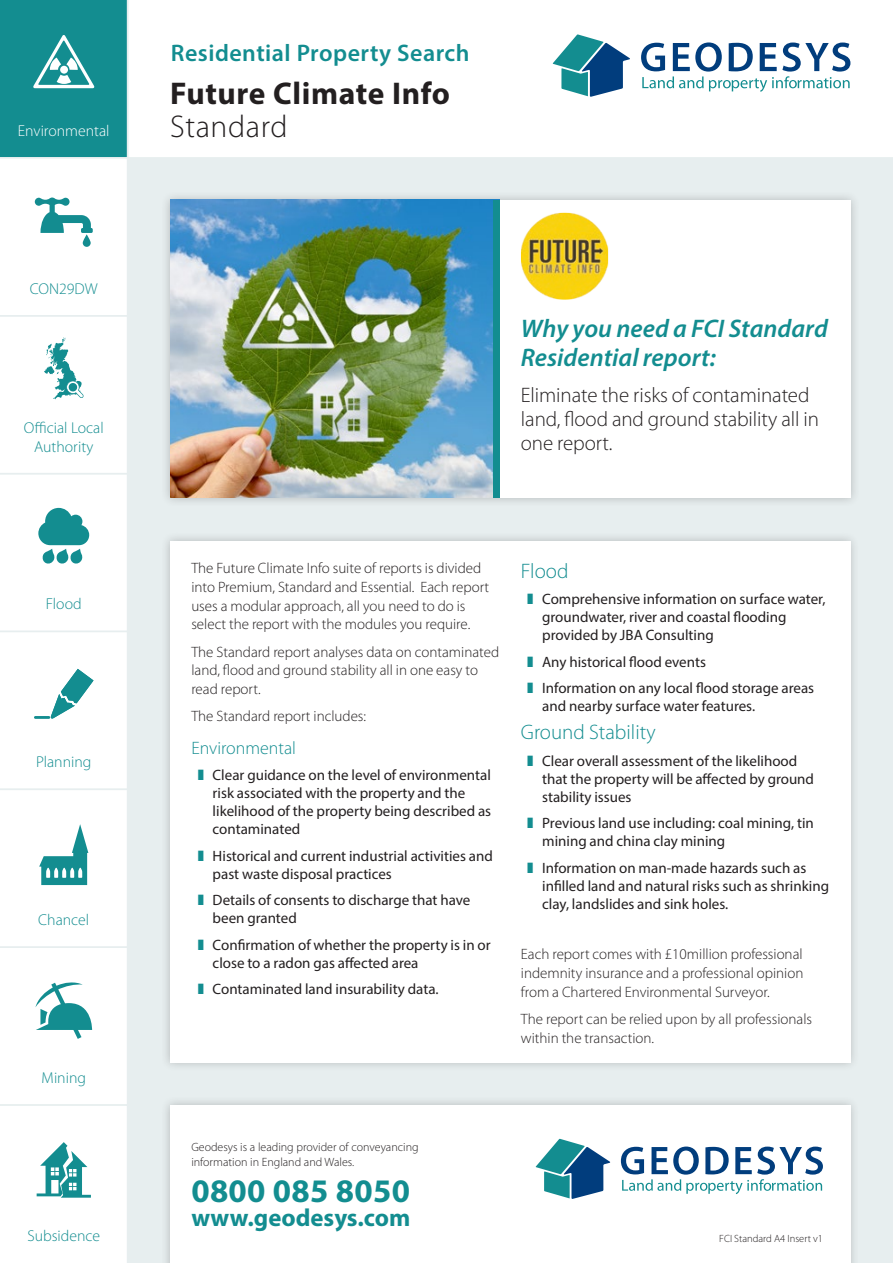
<style>
.page{position:relative;width:893px;height:1263px;background:#e7eeef}
.page>*{position:absolute;margin:0;border:0;box-sizing:border-box;transform-origin:0 0}
.t1{font:700 33px "Myriad Pro";letter-spacing:.01em;color:#138d90}
.t2{font:700 31.5px "Myriad Pro";letter-spacing:.02em;color:#231f20}
.t3{font:300 31.5px "Myriad Pro";letter-spacing:.02em;color:#231f20}
.t4{font:italic 600 25.5px/28.5px "Myriad Pro";color:#138d90}
.t5{font:700 24.75px "Myriad Pro";color:#138d90}
.t6{font:600 24px "Myriad Pro";letter-spacing:.02em;color:#138d90}
.t7{font:300 21px/24px "Myriad Pro";letter-spacing:-.005em;color:#231f20}
.t8{font:300 21px "Myriad Pro";color:#138d90}
.t9{font:300 18px "Myriad Pro";color:#138d90}
.t10{font:300 15.75px/18.9px "Myriad Pro";color:#138d90;text-align:center}
.t11{font:300 15.75px "Myriad Pro";color:#fff}
.t12{font:15px/18px "Myriad Pro";color:#231f20}
.t13{font:300 15px/18.8px "Myriad Pro";color:#231f20}
.t14{font:300 12px/15px "Myriad Pro";color:#231f20}
.t15{font:300 10.5px "Myriad Pro";color:#231f20}
.s1{color:#138d90}
</style>
<div class="page">
<div style="left:129px;top:0;width:764px;height:157px;background:#fff"></div>
<div style="left:161px;top:1095px;width:699px;height:168px;background:#231f20;opacity:.24"></div>
<div style="left:170px;top:1105px;width:680px;height:158px;background:#fff"></div>
<svg style="left:0;top:0;width:127px;height:1263px;background:#d6ebeb"></svg>
<svg style="left:536px;top:1139px;width:74px;height:60px"></svg>
<svg style="left:621px;top:1146px;width:202px;height:48px"></svg>
<svg style="left:553px;top:34px;width:77px;height:63px;background:#67a0b4"></svg>
<svg style="left:641px;top:42px;width:209px;height:50px;background:#b6cbda"></svg>
<div style="left:161px;top:190px;width:699px;height:317px;background:#231f20;opacity:.24"></div>
<div style="left:170px;top:200px;width:680px;height:297px;background:#fff"></div>
<img style="left:171px;top:200px;width:322px;height:297px">
<div style="left:161px;top:531px;width:699px;height:541px;background:#231f20;opacity:.24"></div>
<div style="left:170px;top:541px;width:680px;height:521px;background:#fff"></div>
<div style="left:493px;top:200px;width:7px;height:297px;background:#138d90"></div>
<img style="left:521px;top:213px;width:87px;height:87px">
<p class="t11" style="left:18px;top:121px;width:93px">Environmental</p>
<p class="t10" style="left:30px;top:279px;width:69px">CON29DW</p>
<p class="t10" style="left:24px;top:418px;width:81px">Official Local<br>Authority</p>
<p class="t10" style="left:46px;top:595px;width:37px">Flood</p>
<p class="t10" style="left:36px;top:752px;width:57px">Planning</p>
<p class="t10" style="left:38px;top:910px;width:53px">Chancel</p>
<p class="t10" style="left:42px;top:1068px;width:46px">Mining</p>
<p class="t10" style="left:27px;top:1226px;width:74px">Subsidence</p>
<h3 class="t6" style="left:171px;top:38px;width:300px">Residential Property Search</h3>
<h2 class="t2" style="left:170px;top:73px;width:281px">Future Climate Info</h2>
<h2 class="t3" style="left:170px;top:108px;width:119px">Standard</h2>
<h3 class="t4" style="left:521px;top:314px;width:308px">Why you need a FCI Standard<br>Residential report:</h3>
<h3 class="t7" style="left:521px;top:383px;width:300px">Eliminate the risks of contaminated land, flood and ground stability all in one report.</h3>
<p class="t13" style="left:191px;top:559px;width:299px">The Future Climate Info suite of reports is divided into Premium, Standard and Essential. Each report uses a modular approach, all you need to do is select the report with the modules you require.</p>
<p class="t13" style="left:191px;top:642px;width:309px">The Standard report analyses data on contaminated land, flood and ground stability all in one easy to read report.</p>
<p class="t13" style="left:191px;top:707px;width:176px">The Standard report includes:</p>
<p class="t9" style="left:191px;top:737px;width:106px">Environmental</p>
<p class="t12" style="left:213px;top:766px;width:280px;text-indent:-15px"><span class="s1">❚</span> Clear guidance on the level of environmental risk associated with the property and the likelihood of the property being described as contaminated</p>
<p class="t12" style="left:213px;top:847px;width:282px;text-indent:-15px"><span class="s1">❚</span> Historical and current industrial activities and past waste disposal practices</p>
<p class="t12" style="left:213px;top:891px;width:259px;text-indent:-15px"><span class="s1">❚</span> Details of consents to discharge that have been granted</p>
<p class="t12" style="left:213px;top:936px;width:280px;text-indent:-15px"><span class="s1">❚</span> Confirmation of whether the property is in or close to a radon gas affected area</p>
<p class="t12" style="left:198px;top:980px;width:242px"><span class="s1">❚</span> Contaminated land insurability data.</p>
<h3 class="t8" style="left:521px;top:558px;width:49px">Flood</h3>
<p class="t12" style="left:542px;top:590px;width:285px;text-indent:-15px"><span class="s1">❚</span> Comprehensive information on surface water, groundwater, river and coastal flooding provided by JBA Consulting</p>
<p class="t12" style="left:527px;top:648px;width:288px;line-height:26.5px"><span class="s1">❚</span> Any historical flood events<br><span class="s1">❚</span> Information on any local flood storage areas</p>
<p class="t12" style="left:542px;top:697px;width:215px">and nearby surface water features.</p>
<h3 class="t8" style="left:521px;top:720px;width:136px">Ground Stability</h3>
<p class="t12" style="left:542px;top:752px;width:273px;text-indent:-15px"><span class="s1">❚</span> Clear overall assessment of the likelihood that the property will be affected by ground stability issues</p>
<p class="t12" style="left:542px;top:814px;width:273px;text-indent:-15px"><span class="s1">❚</span> Previous land use including: coal mining, tin mining and china clay mining</p>
<p class="t12" style="left:542px;top:859px;width:289px;text-indent:-15px"><span class="s1">❚</span> Information on man-made hazards such as infilled land and natural risks such as shrinking clay, landslides and sink holes.</p>
<p class="t13" style="left:521px;top:945px;width:284px;text-align:justify">Each report comes with £10million professional indemnity insurance and a professional opinion from a Chartered Environmental Surveyor.</p>
<p class="t13" style="left:521px;top:1009px;width:293px">The report can be relied upon by all professionals within the transaction.</p>
<p class="t14" style="left:191px;top:1139px;width:229px">Geodesys is a leading provider of conveyancing information in England and Wales.</p>
<h1 class="t1" style="left:191px;top:1170px;width:220px">0800 085 8050</h1>
<h3 class="t5" style="left:191px;top:1202px;width:220px">www.geodesys.com</h3>
<p class="t15" style="left:719px;top:1232px;width:105px">FCI Standard A4 Insert v1</p>
</div>
